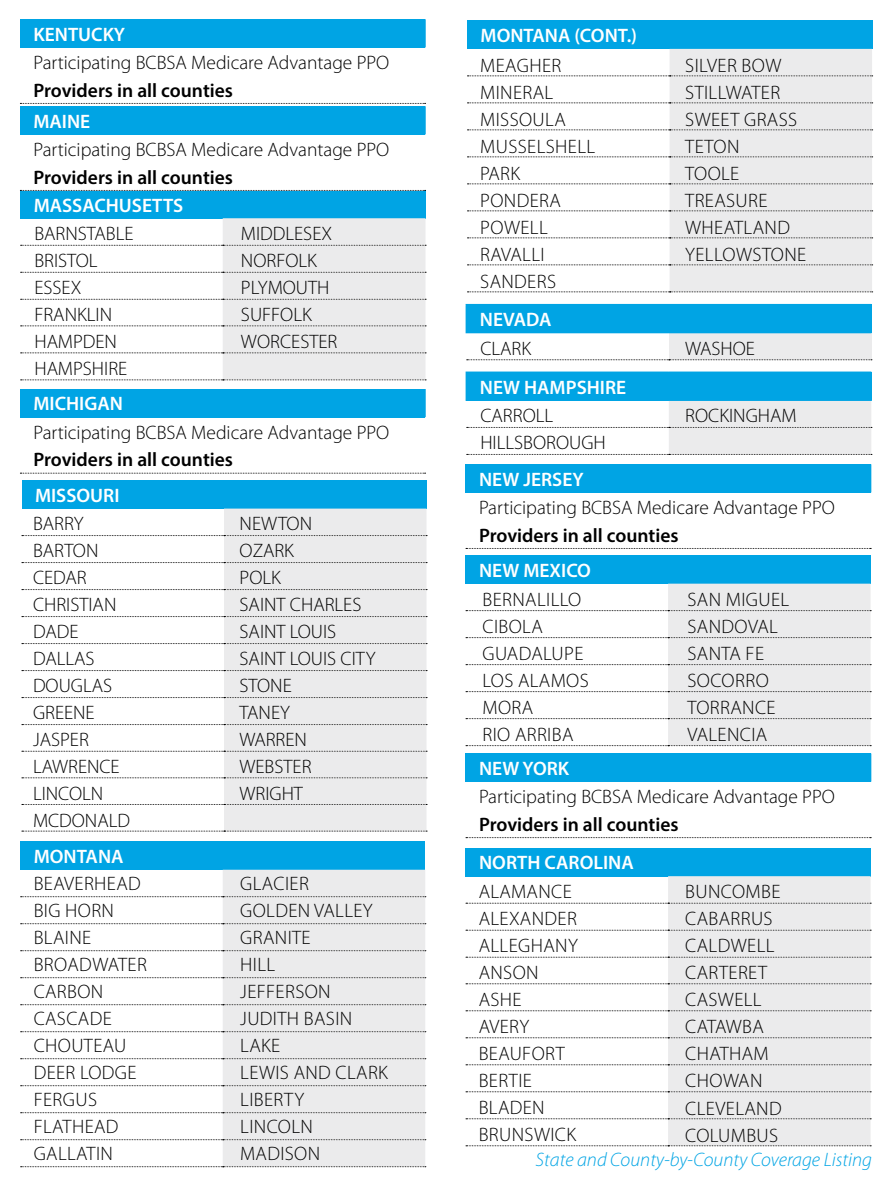
<style>
.page{position:relative;width:891px;height:1188px;background:#fff}
.page>*{position:absolute;margin:0;border:0;box-sizing:border-box;transform-origin:0 0}
.t1{font:300 19.5px/27px "Myriad Pro";letter-spacing:.01em;color:#000}
.t2{font:600 19.5px "Myriad Pro";color:#fff}
.t3{font:600 19.5px "Myriad Pro";color:#000}
.t4{font:italic 300 19.5px "Myriad Pro";color:#00a4e4}
</style>
<div class="page">
<div style="left:20px;top:190px;width:406px;height:28px;background:#00a4e4"></div>
<svg style="left:21px;top:218px;width:405px;height:163px"></svg>
<div style="left:20px;top:842px;width:405px;height:28px;background:#00a4e4"></div>
<div style="left:223px;top:870px;width:202px;height:296px;background:#ebebec"></div>
<svg style="left:21px;top:896px;width:405px;height:1px"></svg>
<svg style="left:21px;top:923px;width:405px;height:1px"></svg>
<svg style="left:21px;top:950px;width:405px;height:1px"></svg>
<svg style="left:21px;top:977px;width:405px;height:1px"></svg>
<svg style="left:21px;top:1004px;width:405px;height:1px"></svg>
<svg style="left:21px;top:1031px;width:405px;height:1px"></svg>
<svg style="left:21px;top:1058px;width:405px;height:1px"></svg>
<svg style="left:21px;top:1085px;width:405px;height:1px"></svg>
<svg style="left:21px;top:1112px;width:405px;height:1px"></svg>
<svg style="left:21px;top:1139px;width:405px;height:1px"></svg>
<svg style="left:21px;top:1166px;width:405px;height:1px"></svg>
<div style="left:467px;top:21px;width:405px;height:28px;background:#00a4e4"></div>
<div style="left:670px;top:49px;width:202px;height:243px;background:#ebebec"></div>
<svg style="left:467px;top:76px;width:406px;height:1px"></svg>
<svg style="left:467px;top:103px;width:406px;height:1px"></svg>
<svg style="left:467px;top:130px;width:406px;height:1px"></svg>
<svg style="left:467px;top:157px;width:406px;height:1px"></svg>
<svg style="left:467px;top:184px;width:406px;height:1px"></svg>
<svg style="left:467px;top:211px;width:406px;height:1px"></svg>
<svg style="left:467px;top:238px;width:406px;height:1px"></svg>
<svg style="left:467px;top:265px;width:406px;height:1px"></svg>
<svg style="left:467px;top:292px;width:406px;height:1px"></svg>
<div style="left:466px;top:556px;width:405px;height:28px;background:#00a4e4"></div>
<svg style="left:466px;top:584px;width:405px;height:162px"></svg>
<div style="left:466px;top:305px;width:405px;height:28px;background:#00a4e4"></div>
<div style="left:669px;top:333px;width:202px;height:27px;background:#ebebec"></div>
<hr style="left:466px;top:304px;width:203px;height:1px;background:#00a4e4">
<hr style="left:669px;top:304px;width:202px;height:1px;background:#00a4e4">
<svg style="left:467px;top:359px;width:405px;height:1px"></svg>
<hr style="left:466px;top:372px;width:203px;height:1px;background:#00a4e4">
<hr style="left:669px;top:372px;width:202px;height:1px;background:#00a4e4">
<svg style="left:466px;top:373px;width:406px;height:82px"></svg>
<div style="left:466px;top:848px;width:405px;height:28px;background:#00a4e4"></div>
<div style="left:668px;top:876px;width:203px;height:269px;background:#ebebec"></div>
<svg style="left:466px;top:903px;width:405px;height:1px"></svg>
<svg style="left:466px;top:930px;width:405px;height:1px"></svg>
<svg style="left:466px;top:957px;width:405px;height:1px"></svg>
<svg style="left:466px;top:983px;width:405px;height:1px"></svg>
<svg style="left:466px;top:1010px;width:405px;height:1px"></svg>
<svg style="left:466px;top:1037px;width:405px;height:1px"></svg>
<svg style="left:466px;top:1064px;width:405px;height:1px"></svg>
<svg style="left:466px;top:1091px;width:405px;height:1px"></svg>
<svg style="left:466px;top:1118px;width:405px;height:1px"></svg>
<svg style="left:466px;top:1145px;width:405px;height:1px"></svg>
<div style="left:20px;top:106px;width:405px;height:28px;background:#00a4e4"></div>
<svg style="left:20px;top:190px;width:406px;height:1px"></svg>
<hr style="left:424px;top:106px;width:2px;height:28px;background:#00a4e4">
<div style="left:20px;top:389px;width:405px;height:28px;background:#00a4e4"></div>
<svg style="left:20px;top:473px;width:406px;height:1px"></svg>
<hr style="left:424px;top:389px;width:2px;height:28px;background:#00a4e4">
<div style="left:466px;top:464px;width:405px;height:28px;background:#00a4e4"></div>
<svg style="left:466px;top:548px;width:405px;height:1px"></svg>
<div style="left:466px;top:754px;width:405px;height:28px;background:#00a4e4"></div>
<svg style="left:466px;top:837px;width:405px;height:1px"></svg>
<div style="left:22px;top:480px;width:405px;height:29px;background:#00a4e4"></div>
<div style="left:224px;top:509px;width:203px;height:322px;background:#ebebec"></div>
<svg style="left:22px;top:535px;width:405px;height:1px"></svg>
<svg style="left:22px;top:562px;width:405px;height:1px"></svg>
<svg style="left:22px;top:589px;width:405px;height:1px"></svg>
<svg style="left:22px;top:616px;width:405px;height:1px"></svg>
<svg style="left:22px;top:643px;width:405px;height:1px"></svg>
<svg style="left:22px;top:670px;width:405px;height:1px"></svg>
<svg style="left:22px;top:697px;width:405px;height:1px"></svg>
<svg style="left:22px;top:724px;width:405px;height:1px"></svg>
<svg style="left:22px;top:751px;width:405px;height:1px"></svg>
<svg style="left:22px;top:777px;width:405px;height:1px"></svg>
<svg style="left:22px;top:804px;width:405px;height:1px"></svg>
<svg style="left:22px;top:831px;width:405px;height:1px"></svg>
<div style="left:20px;top:19px;width:405px;height:28px;background:#00a4e4"></div>
<svg style="left:20px;top:103px;width:406px;height:1px"></svg>
<hr style="left:424px;top:19px;width:2px;height:28px;background:#00a4e4">
<p class="t2" style="left:33px;top:22px;width:93px">KENTUCKY</p>
<p class="t1" style="left:33px;top:49px;width:357px">Participating BCBSA Medicare Advantage PPO</p>
<p class="t3" style="left:33px;top:78px;width:201px">Providers in all counties</p>
<p class="t2" style="left:33px;top:109px;width:58px">MAINE</p>
<p class="t1" style="left:33px;top:136px;width:357px">Participating BCBSA Medicare Advantage PPO</p>
<p class="t3" style="left:33px;top:165px;width:201px">Providers in all counties</p>
<p class="t2" style="left:34px;top:193px;width:151px">MASSACHUSETTS</p>
<p class="t1" style="left:34px;top:220px;width:101px">BARNSTABLE<br>BRISTOL<br>ESSEX<br>FRANKLIN<br>HAMPDEN<br>HAMPSHIRE</p>
<p class="t1" style="left:241px;top:220px;width:98px">MIDDLESEX<br>NORFOLK<br>PLYMOUTH<br>SUFFOLK<br>WORCESTER</p>
<p class="t2" style="left:33px;top:391px;width:91px">MICHIGAN</p>
<p class="t1" style="left:33px;top:419px;width:357px">Participating BCBSA Medicare Advantage PPO</p>
<p class="t3" style="left:33px;top:447px;width:201px">Providers in all counties</p>
<p class="t2" style="left:35px;top:483px;width:86px">MISSOURI</p>
<p class="t1" style="left:33px;top:510px;width:99px">BARRY<br>BARTON<br>CEDAR<br>CHRISTIAN<br>DADE<br>DALLAS<br>DOUGLAS<br>GREENE<br>JASPER<br>LAWRENCE<br>LINCOLN<br>MCDONALD</p>
<p class="t1" style="left:240px;top:510px;width:137px">NEWTON<br>OZARK<br>POLK<br>SAINT CHARLES<br>SAINT LOUIS<br>SAINT LOUIS CITY<br>STONE<br>TANEY<br>WARREN<br>WEBSTER<br>WRIGHT</p>
<p class="t2" style="left:34px;top:844px;width:91px">MONTANA</p>
<p class="t2" style="left:481px;top:23px;width:158px">MONTANA (CONT.)</p>
<p class="t1" style="left:480px;top:52px;width:117px">MEAGHER<br>MINERAL<br>MISSOULA<br>MUSSELSHELL<br>PARK<br>PONDERA<br>POWELL<br>RAVALLI<br>SANDERS</p>
<p class="t1" style="left:685px;top:52px;width:123px">SILVER BOW<br>STILLWATER<br>SWEET GRASS<br>TETON<br>TOOLE<br>TREASURE<br>WHEATLAND<br>YELLOWSTONE</p>
<p class="t2" style="left:480px;top:307px;width:73px">NEVADA</p>
<p class="t1" style="left:480px;top:335px;width:52px">CLARK</p>
<p class="t1" style="left:685px;top:335px;width:71px">WASHOE</p>
<p class="t2" style="left:480px;top:375px;width:148px">NEW HAMPSHIRE</p>
<p class="t1" style="left:480px;top:403px;width:127px">CARROLL<br>HILLSBOROUGH</p>
<p class="t1" style="left:685px;top:403px;width:113px">ROCKINGHAM</p>
<p class="t2" style="left:479px;top:467px;width:106px">NEW JERSEY</p>
<p class="t1" style="left:479px;top:494px;width:357px">Participating BCBSA Medicare Advantage PPO</p>
<p class="t3" style="left:479px;top:523px;width:201px">Providers in all counties</p>
<p class="t2" style="left:479px;top:558px;width:113px">NEW MEXICO</p>
<p class="t1" style="left:483px;top:586px;width:108px">BERNALILLO<br>CIBOLA<br>GUADALUPE<br>LOS ALAMOS<br>MORA<br>RIO ARRIBA</p>
<p class="t1" style="left:688px;top:586px;width:103px">SAN MIGUEL<br>SANDOVAL<br>SANTA FE<br>SOCORRO<br>TORRANCE<br>VALENCIA</p>
<p class="t2" style="left:479px;top:756px;width:92px">NEW YORK</p>
<p class="t1" style="left:479px;top:783px;width:357px">Participating BCBSA Medicare Advantage PPO</p>
<p class="t3" style="left:479px;top:812px;width:201px">Providers in all counties</p>
<p class="t2" style="left:479px;top:850px;width:156px">NORTH CAROLINA</p>
<p class="t1" style="left:34px;top:870px;width:115px">BEAVERHEAD<br>BIG HORN<br>BLAINE<br>BROADWATER<br>CARBON<br>CASCADE<br>CHOUTEAU<br>DEER LODGE<br>FERGUS<br>FLATHEAD<br>GALLATIN</p>
<p class="t1" style="left:240px;top:870px;width:149px">GLACIER<br>GOLDEN VALLEY<br>GRANITE<br>HILL<br>JEFFERSON<br>JUDITH BASIN<br>LAKE<br>LEWIS AND CLARK<br>LIBERTY<br>LINCOLN<br>MADISON</p>
<p class="t1" style="left:479px;top:879px;width:101px">ALAMANCE<br>ALEXANDER<br>ALLEGHANY<br>ANSON<br>ASHE<br>AVERY<br>BEAUFORT<br>BERTIE<br>BLADEN<br>BRUNSWICK</p>
<p class="t1" style="left:685px;top:879px;width:98px">BUNCOMBE<br>CABARRUS<br>CALDWELL<br>CARTERET<br>CASWELL<br>CATAWBA<br>CHATHAM<br>CHOWAN<br>CLEVELAND<br>COLUMBUS</p>
<p class="t4" style="left:536px;top:1150px;width:338px">State and County-by-County Coverage Listing</p>
</div>
